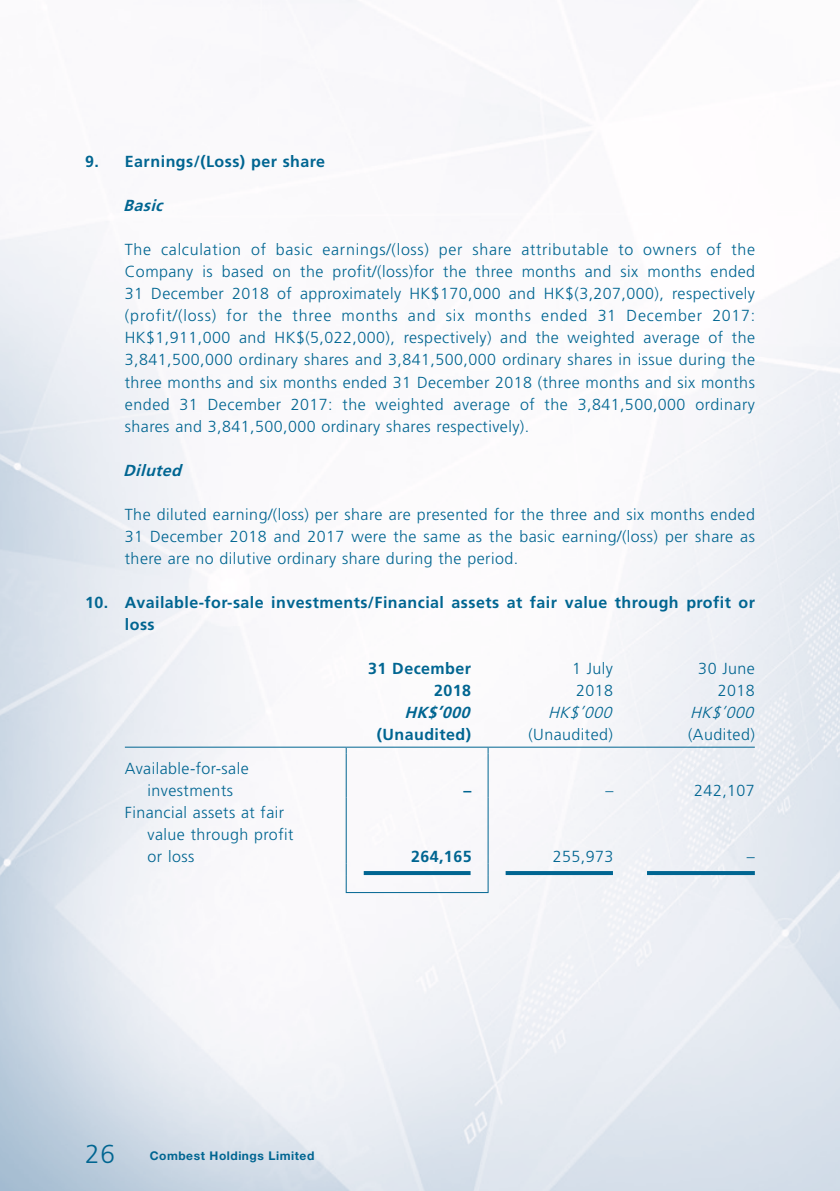
<style>
.page{position:relative;width:840px;height:1191px;background:#fff}
.page>*{position:absolute;margin:0;border:0;box-sizing:border-box;transform-origin:0 0}
.t1{font:300 26px "Frutiger LT Std";color:#006591}
.Notes{font:300 16px/22px "Frutiger LT Std";letter-spacing:.03em;color:#006591;text-align:justify}
.Notes_HD1{font:700 16px/22px "Frutiger LT Std";letter-spacing:.03em;color:#006591}
.Notes-2{font:700 16px "Frutiger LT Std";letter-spacing:.03em;color:#006591}
.Notes-3{font:italic 300 16px "Frutiger LT Std";color:#006591}
.Notes_HD2{font:italic 700 16px "Frutiger LT Std";color:#006591}
.Notes-4{font:italic 700 16px "Frutiger LT Std";color:#006591}
.t2{font:700 12px "Helvetica Neue LT Std";letter-spacing:.045em;color:#006591}
</style>
<div class="page">
<img style="left:0;top:0;width:840px;height:1191px">
<hr style="left:345px;top:753px;width:1px;height:44px;background:#006591">
<hr style="left:487px;top:753px;width:1px;height:44px;background:#006591">
<hr style="left:345px;top:797px;width:1px;height:66px;background:#006591">
<hr style="left:487px;top:797px;width:1px;height:66px;background:#006591">
<svg style="left:345px;top:863px;width:1px;height:29px"></svg>
<svg style="left:487px;top:863px;width:1px;height:29px"></svg>
<hr style="left:345px;top:892px;width:143px;height:1px;background:#006591">
<hr style="left:125px;top:746px;width:221px;height:1px;background:#006591">
<hr style="left:346px;top:746px;width:142px;height:1px;background:#006591">
<hr style="left:488px;top:746px;width:141px;height:1px;background:#006591">
<hr style="left:629px;top:746px;width:125px;height:1px;background:#006591">
<hr style="left:363px;top:871px;width:107px;height:4px;background:#006591">
<hr style="left:505px;top:871px;width:107px;height:4px;background:#006591">
<hr style="left:646px;top:871px;width:108px;height:4px;background:#006591">
<p class="Notes_HD1" style="left:85px;top:151px;width:241px">9. Earnings/(Loss) per share</p>
<p class="Notes_HD2" style="left:123px;top:196px;width:46px">Basic</p>
<p class="Notes" style="left:125px;top:239px;width:631px">The calculation of basic earnings/(loss) per share attributable to owners of the Company is based on the profit/(loss)for the three months and six months ended 31 December 2018 of approximately HK$170,000 and HK$(3,207,000), respectively (profit/(loss) for the three months and six months ended 31 December 2017:<br>HK$1,911,000 and HK$(5,022,000), respectively) and the weighted average of the 3,841,500,000 ordinary shares and 3,841,500,000 ordinary shares in issue during the three months and six months ended 31 December 2018 (three months and six months ended 31 December 2017: the weighted average of the 3,841,500,000 ordinary shares and 3,841,500,000 ordinary shares respectively).</p>
<p class="Notes_HD2" style="left:123px;top:460px;width:64px">Diluted</p>
<p class="Notes" style="left:125px;top:503px;width:631px">The diluted earning/(loss) per share are presented for the three and six months ended 31 December 2018 and 2017 were the same as the basic earning/(loss) per share as there are no dilutive ordinary share during the period.</p>
<p class="Notes_HD1" style="left:125px;top:591px;width:631px;text-indent:-40px">10. Available-for-sale investments/Financial assets at fair value through profit or loss</p>
<p class="Notes-2" style="left:368px;top:658px;width:104px">31 December</p>
<p class="Notes" style="left:571px;top:657px;width:42px">1 July</p>
<p class="Notes" style="left:698px;top:657px;width:58px">30 June</p>
<p class="Notes-2" style="left:434px;top:680px;width:38px">2018</p>
<p class="Notes" style="left:575px;top:679px;width:38px">2018</p>
<p class="Notes" style="left:717px;top:679px;width:38px">2018</p>
<p class="Notes-4" style="left:404px;top:702px;width:72px">HK$’000</p>
<p class="Notes-3" style="left:547px;top:703px;width:70px">HK$’000</p>
<p class="Notes-3" style="left:689px;top:703px;width:70px">HK$’000</p>
<p class="Notes-2" style="left:376px;top:724px;width:96px">(Unaudited)</p>
<p class="Notes" style="left:528px;top:723px;width:86px">(Unaudited)</p>
<p class="Notes" style="left:687px;top:723px;width:68px">(Audited)</p>
<p class="Notes" style="left:125px;top:757px;width:125px;text-align:center">Available-for-sale investments</p>
<p class="Notes-2" style="left:463px;top:780px;width:9px">–</p>
<p class="Notes" style="left:605px;top:779px;width:9px">–</p>
<p class="Notes" style="left:694px;top:779px;width:62px">242,107</p>
<p class="Notes" style="left:147px;top:801px;width:147px;text-align:left;text-indent:-23px">Financial assets at fair value through profit or loss</p>
<p class="Notes-2" style="left:411px;top:846px;width:62px">264,165</p>
<p class="Notes" style="left:552px;top:845px;width:62px">255,973</p>
<p class="Notes" style="left:746px;top:845px;width:9px">–</p>
<h1 class="t1" style="left:85px;top:1139px;width:31px">26</h1>
<p class="t2" style="left:150px;top:1148px;width:166px">Combest Holdings Limited</p>
</div>
